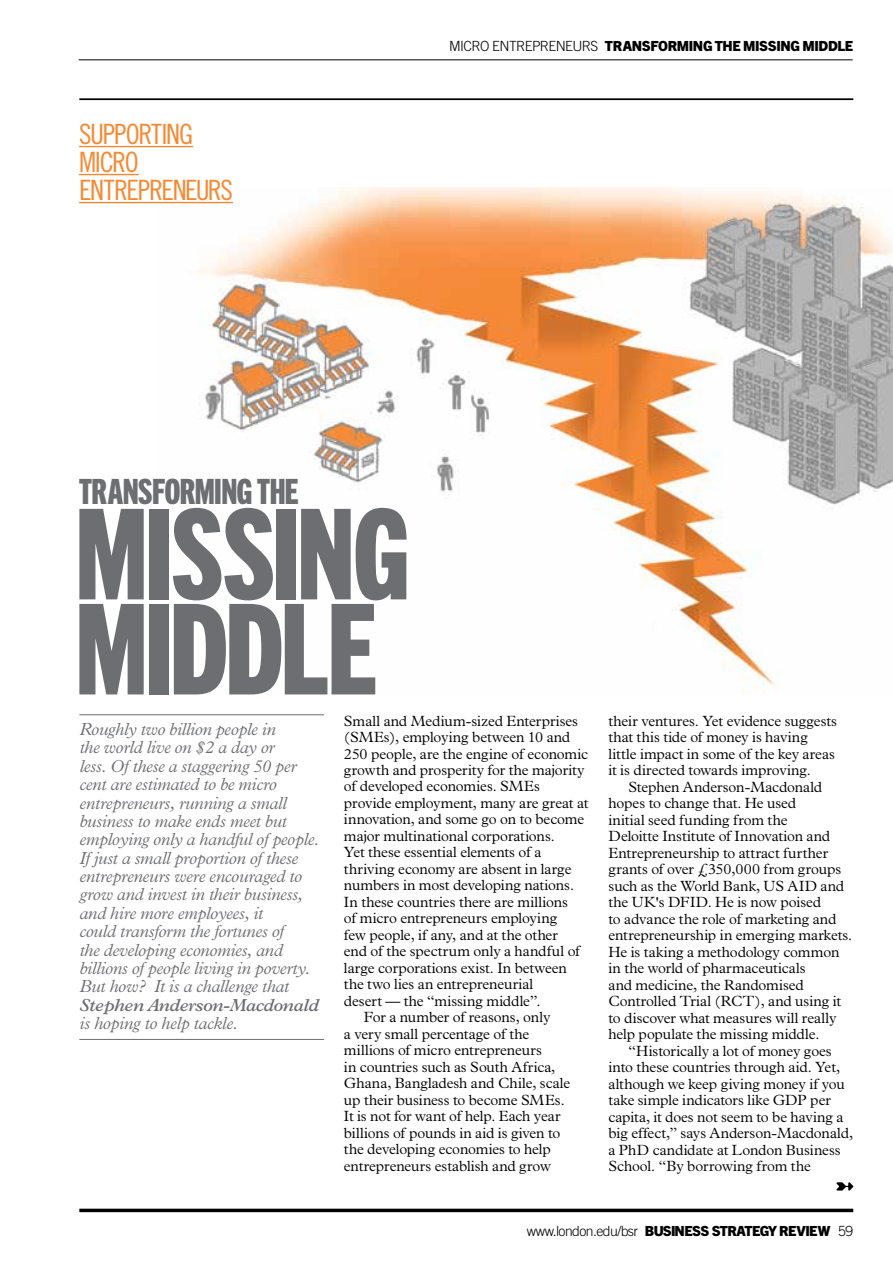
<style>
.page{position:relative;width:893px;height:1265px;background:#fff}
.page>*{position:absolute;margin:0;border:0;box-sizing:border-box;transform-origin:0 0}
.t1{font:126px/95px "Trade Gothic Next LT Pro Hv Cm";letter-spacing:-.04em;color:#6d6e71;text-align:right;scale:1.04 1}
.t2{font:35px "Trade Gothic Next LT Pro Hv Cm";letter-spacing:-.02em;color:#6d6e71;scale:1.04 1}
.t3{font:28px/28px "Trade Gothic Cond Eighteen";letter-spacing:-.045em;color:#f68933}
.t4{font:italic 300 17.5px/18.4px "Plantin";letter-spacing:-.015em;color:#6d6e71}
.t5{font:italic 600 17.5px "Plantin";letter-spacing:-.025em;color:#6d6e71}
.t6{font:300 14.88px/16.4px "Plantin";letter-spacing:-.01em;color:#000}
.t7{font:800 14px "Trade Gothic Next LT Pro";letter-spacing:-.03em;color:#000}
.s1{font-family:"Trade Gothic";font-weight:300}
</style>
<div class="page">
<hr style="left:79px;top:714px;width:245px;height:1px;background:#6d6e71">
<hr style="left:79px;top:1039px;width:245px;height:1px;background:#6d6e71">
<img style="left:158px;top:188px;width:735px;height:504px">
<svg style="left:836px;top:1182px;width:17px;height:9px"></svg>
<hr style="left:79px;top:146px;width:114px;height:1px;background:#f68933">
<hr style="left:79px;top:174px;width:60px;height:1px;background:#f68933">
<hr style="left:79px;top:202px;width:154px;height:1px;background:#f68933">
<hr style="left:79px;top:98px;width:774px;height:2px;background:#000">
<hr style="left:79px;top:1209px;width:774px;height:3px;background:#000">
<hr style="left:79px;top:60px;width:774px;height:1px;background:#000">
<h3 class="t3" style="left:79px;top:119px;width:153px">SUPPORTING<br>MICRO<br>ENTREPRENEURS</h3>
<p class="t7" style="left:449px;top:36px;width:405px"><span class="s1">MICRO ENTREPRENEURS</span> TRA NSFORMING THE MISS ING MIDDLE</p>
<h2 class="t2" style="left:79px;top:468px;width:213px">TRANS FORMIN G THE</h2>
<h1 class="t1" style="left:74px;top:499px;width:73px">MISSIN</h1>
<h1 class="t1" style="left:74px;top:499px;width:325px">G<br>MIDDLE</h1>
<p class="t4" style="left:79px;top:720px;width:241px">Roughly two billion people in<br>the world live on $2 a day or<br>less. Of these a staggering 50 per cent are estimated to be micro entrepreneurs, running a small business to make ends meet but employing only a handful of people.<br>If just a small proportion of these entrepreneurs were encouraged to grow and invest in their business, and hire more employees, it<br>could transform the fortunes of<br>the developing economies, and billions of people living in poverty.<br>But how? It is a challenge that</p>
<p class="t5" style="left:79px;top:995px;width:241px">Stephen Anderson-Macdonald</p>
<p class="t4" style="left:79px;top:1014px;width:160px">is hoping to help tackle.</p>
<p class="t6" style="left:344px;top:712px;width:236px">Small and Medium-sized Enterprises</p>
<p class="t6" style="left:344px;top:729px;width:228px">(SMEs), employing between 10 and</p>
<p class="t6" style="left:344px;top:745px;width:246px">250 people, are the engine of economic</p>
<p class="t6" style="left:344px;top:762px;width:242px">growth and prosperity for the majority</p>
<p class="t6" style="left:344px;top:778px;width:198px">of developed economies. SMEs</p>
<p class="t6" style="left:344px;top:795px;width:246px">provide employment, many are great at</p>
<p class="t6" style="left:344px;top:811px;width:242px">innovation, and some go on to become</p>
<p class="t6" style="left:344px;top:828px;width:212px">major multinational corporations.</p>
<p class="t6" style="left:344px;top:844px;width:199px">Yet these essential elements of a</p>
<p class="t6" style="left:344px;top:861px;width:229px">thriving economy are absent in large</p>
<p class="t6" style="left:344px;top:877px;width:232px">numbers in most developing nations.</p>
<p class="t6" style="left:344px;top:894px;width:226px">In these countries there are millions</p>
<p class="t6" style="left:344px;top:910px;width:215px">of micro entrepreneurs employing</p>
<p class="t6" style="left:344px;top:927px;width:215px">few people, if any, and at the other</p>
<p class="t6" style="left:344px;top:943px;width:238px">end of the spectrum only a handful of</p>
<p class="t6" style="left:344px;top:960px;width:224px">large corporations exist. In between</p>
<p class="t6" style="left:344px;top:976px;width:191px">the two lies an entrepreneurial</p>
<p class="t6" style="left:344px;top:993px;width:198px">desert — the “missing middle”.</p>
<p class="t6" style="left:364px;top:1009px;width:188px">For a number of reasons, only</p>
<p class="t6" style="left:344px;top:1026px;width:187px">a very small percentage of the</p>
<p class="t6" style="left:344px;top:1042px;width:199px">millions of micro entrepreneurs</p>
<p class="t6" style="left:344px;top:1059px;width:213px">in countries such as South Africa,</p>
<p class="t6" style="left:344px;top:1075px;width:228px">Ghana, Bangladesh and Chile, scale</p>
<p class="t6" style="left:344px;top:1092px;width:222px">up their business to become SMEs.</p>
<p class="t6" style="left:344px;top:1108px;width:218px">It is not for want of help. Each year</p>
<p class="t6" style="left:344px;top:1125px;width:218px">billions of pounds in aid is given to</p>
<p class="t6" style="left:344px;top:1141px;width:208px">the developing economies to help</p>
<p class="t6" style="left:344px;top:1158px;width:209px">entrepreneurs establish and grow</p>
<p class="t6" style="left:609px;top:713px;width:230px">their ventures. Yet evidence suggests that this tide of money is having little impact in some of the key areas it is directed towards improving.</p>
<p class="t6" style="left:609px;top:779px;width:245px;text-indent:20px">Stephen Anderson-Macdonald hopes to change that. He used<br>initial seed funding from the<br>Deloitte Institute of Innovation and Entrepreneurship to attract further grants of over £350,000 from groups such as the World Bank, US AID and the UK's DFID. He is now poised<br>to advance the role of marketing and entrepreneurship in emerging markets.<br>He is taking a methodology common in the world of pharmaceuticals<br>and medicine, the Randomised Controlled Trial (RCT), and using it to discover what measures will really help populate the missing middle.</p>
<p class="t6" style="left:609px;top:1042px;width:246px;text-indent:20px">“Historically a lot of money goes into these countries through aid. Yet, although we keep giving money if you take simple indicators like GDP per capita, it does not seem to be having a big effect,” says Anderson-Macdonald, a PhD candidate at London Business School. “By borrowing from the</p>
<p class="t7" style="left:527px;top:1221px;width:328px"><span class="s1">www.london.edu/bsr</span> BUSINESS STRATEGY REVIEW <span class="s1">59</span></p>
</div>
